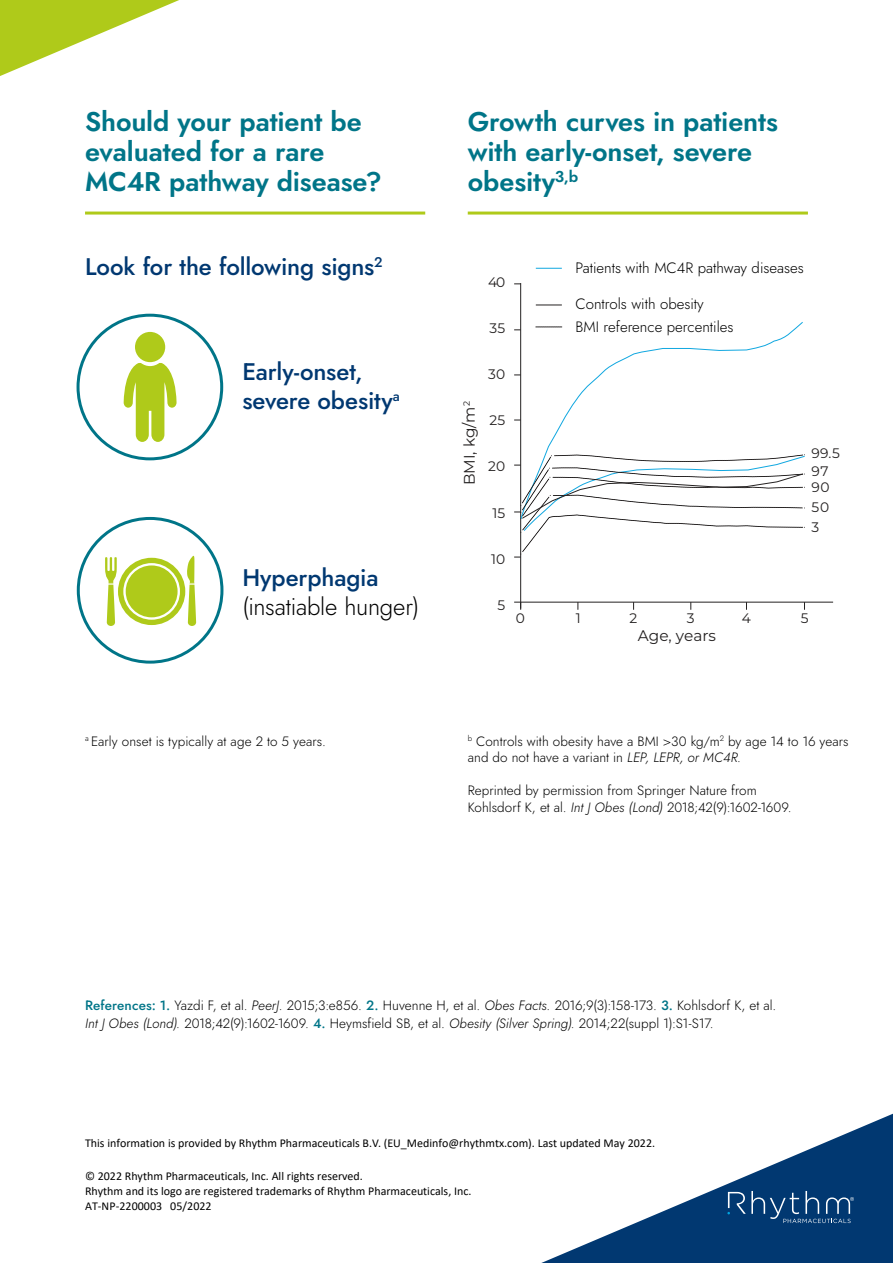
<style>
.page{position:relative;width:893px;height:1263px;background:#fff}
.page>*{position:absolute;margin:0;border:0;box-sizing:border-box;transform-origin:0 0}
.t1{font:600 27px/30px "Jost";letter-spacing:-.005em;color:#007588}
.t2{font:500 24px/28.5px "Jost";letter-spacing:-.005em;color:#013871}
.t3{font:300 24px "Jost";letter-spacing:-.01em;color:#000}
.t4{font:15.3px "Montserrat";color:#242121}
.t5{font:300 15px/22.5px "Jost";color:#000}
.t6{font:13.8px/20px "Montserrat";letter-spacing:.015em;color:#242121}
.t7{font:300 13.5px/16.5px "Jost";letter-spacing:.005em;color:#000}
.t8{font:12.9px "Montserrat";color:#242121}
.t9{font:12px/15px "Calibri";color:#000}
.s1{font-style:italic}
.s2{font-weight:500;color:#007588}
</style>
<div class="page">
<div style="left:77px;top:314px;width:146px;height:146px;border:3px solid #007588;border-radius:50%"></div>
<div style="left:77px;top:517px;width:146px;height:147px;border:3px solid #007588;border-radius:50%"></div>
<hr style="left:85px;top:212px;width:340px;height:3px;background:#afca1a">
<hr style="left:468px;top:212px;width:340px;height:3px;background:#afca1a">
<svg style="left:124px;top:363px;width:53px;height:79px"></svg>
<div style="left:135px;top:332px;width:30px;height:30px;background:#afca1a;border-radius:50%"></div>
<hr style="left:520px;top:283px;width:1px;height:325px;background:#242121">
<hr style="left:521px;top:602px;width:312px;height:1px;background:#242121">
<svg style="left:520px;top:321px;width:283px;height:133px"></svg>
<svg style="left:536px;top:268px;width:26px;height:1px"></svg>
<svg style="left:536px;top:304px;width:26px;height:1px"></svg>
<svg style="left:536px;top:327px;width:26px;height:1px"></svg>
<svg style="left:514px;top:454px;width:291px;height:104px"></svg>
<svg style="left:105px;top:556px;width:91px;height:70px"></svg>
<div style="left:126px;top:565px;width:52px;height:52px;background:#afca1a;border-radius:50%"></div>
<svg style="left:0;top:0;width:179px;height:76px"></svg>
<svg style="left:541px;top:1114px;width:352px;height:149px"></svg>
<svg style="left:727px;top:1191px;width:127px;height:32px;background:#215183"></svg>
<h1 class="t1" style="left:85px;top:107px;width:298px">Should your patient be evaluated for a rare<br>MC4R pathway disease?</h1>
<h1 class="t1" style="left:468px;top:107px;width:312px">Growth curves in patients with early-onset, severe obesity<sup>3,b</sup></h1>
<h2 class="t2" style="left:85px;top:253px;width:299px">Look for the following signs<sup>2</sup></h2>
<p class="t5" style="left:575px;top:257px;width:230px">Patients with MC4R pathway diseases</p>
<p class="t5" style="left:575px;top:293px;width:160px">Controls with obesity<br>BMI reference percentiles</p>
<p class="t6" style="left:488px;top:272px;width:19px">40</p>
<p class="t6" style="left:489px;top:318px;width:17px">35</p>
<p class="t6" style="left:488px;top:364px;width:19px">30</p>
<p class="t6" style="left:490px;top:410px;width:17px">25</p>
<p class="t6" style="left:488px;top:456px;width:19px">20</p>
<p class="t6" style="left:492px;top:502px;width:14px">15</p>
<p class="t6" style="left:491px;top:548px;width:16px">10</p>
<p class="t6" style="left:498px;top:594px;width:9px">5</p>
<h2 class="t2" style="left:242px;top:358px;width:159px">Early-onset, severe obesity<sup>a</sup></h2>
<p class="t4" style="left:459px;top:485px;width:86px;rotate:-90deg">BMI, kg/m<sup>2</sup></p>
<p class="t6" style="left:812px;top:443px;width:30px;line-height:18.6px">99.5<br>97</p>
<p class="t6" style="left:812px;top:477px;width:19px;text-align:justify">90<br>50<br>3</p>
<h2 class="t2" style="left:242px;top:564px;width:138px">Hyperphagia</h2>
<h2 class="t3" style="left:242px;top:590px;width:178px">(insatiable hunger)</h2>
<p class="t8" style="left:573px;top:601px;width:10px">0</p>
<p class="t8" style="left:630px;top:601px;width:6px">1</p>
<p class="t6" style="left:516px;top:608px;width:11px">0</p>
<p class="t6" style="left:576px;top:608px;width:6px">1</p>
<p class="t6" style="left:630px;top:608px;width:9px">2</p>
<p class="t6" style="left:687px;top:608px;width:9px">3</p>
<p class="t6" style="left:742px;top:608px;width:11px">4</p>
<p class="t6" style="left:801px;top:608px;width:9px">5</p>
<p class="t4" style="left:638px;top:625px;width:80px">Age, years</p>
<p class="t7" style="left:85px;top:733px;width:242px"><sup>a</sup> Early onset is typically at age 2 to 5 years.</p>
<p class="t7" style="left:468px;top:733px;width:382px"><sup>b</sup> Controls with obesity have a BMI &gt;30 kg/m<sup>2</sup> by age 14 to 16 years and do not have a variant in <span class="s1">LEP, LEPR, or MC4R.</span></p>
<p class="t7" style="left:468px;top:782px;width:325px">Reprinted by permission from Springer Nature from<br>Kohlsdorf K, et al. <span class="s1">Int J Obes (Lond)</span> 2018;42(9):1602-1609.</p>
<p class="t7" style="left:85px;top:996px;width:693px;line-height:18px"><span class="s2">References: 1.</span> Yazdi F, et al. <span class="s1">PeerJ.</span> 2015;3:e856. <span class="s2">2.</span> Huvenne H, et al. <span class="s1">Obes Facts.</span> 2016;9(3):158-173. <span class="s2">3.</span> Kohlsdorf K, et al.<br><span class="s1">Int J Obes (Lond).</span> 2018;42(9):1602-1609. <span class="s2">4.</span> Heymsfield SB, et al. <span class="s1">Obesity (Silver Spring).</span> 2014;22(suppl 1):S1-S17.</p>
<p class="t9" style="left:85px;top:1135px;width:572px">This information is provided by Rhythm Pharmaceuticals B.V. (EU_Medinfo@rhythmtx.com). Last updated May 2022.</p>
<p class="t9" style="left:85px;top:1168px;width:388px">© 2022 Rhythm Pharmaceuticals, Inc. All rights reserved.<br>Rhythm and its logo are registered trademarks of Rhythm Pharmaceuticals, Inc.<br>AT-NP-2200003 05/2022</p>
</div>
